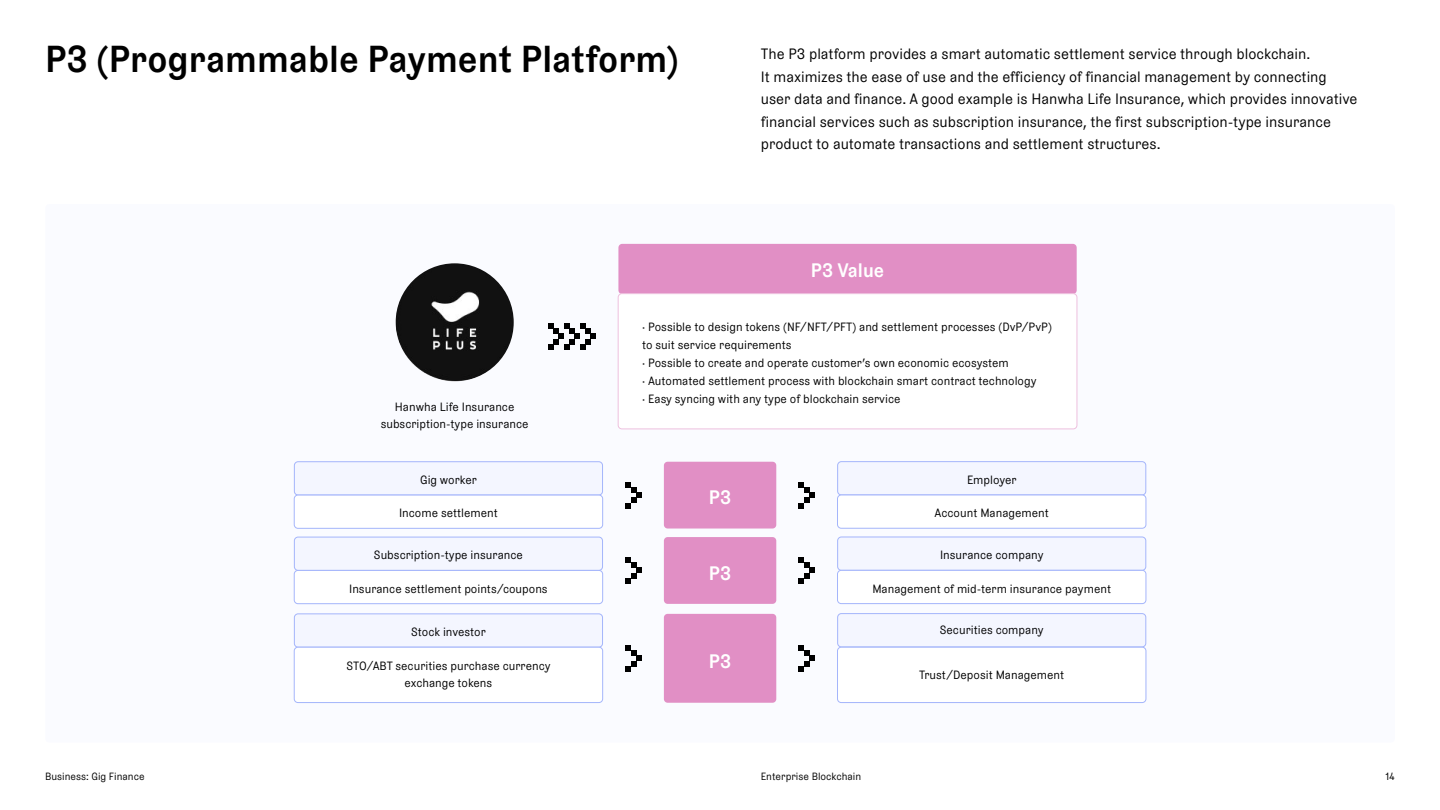
<style>
.page{position:relative;width:1440px;height:810px;background:#fff}
.page>*{position:absolute;margin:0;border:0;box-sizing:border-box;transform-origin:0 0}
.t1{font:500 37.5px "Grey LL";color:#000}
.t2{font:500 19.5px "Grey LL";color:#fff}
.t3{font:15px/22.5px "Grey LL";color:#000}
.t4{font:12px/18px "Grey LL";color:#000;text-align:center}
.t5{font:10.5px "Grey LL";color:#000}
</style>
<div class="page">
<div style="left:45px;top:204px;width:1350px;height:539px;background:#fafbff;border-radius:4px"></div>
<img style="left:396px;top:263px;width:118px;height:118px;border-radius:59px">
<svg style="left:548px;top:323px;width:48px;height:27px"></svg>
<div style="left:618px;top:244px;width:459px;height:50px;background:#e18fc5;border-radius:4px"></div>
<div style="left:618px;top:294px;width:459px;height:135px;background:#fff;border-radius:4px"></div>
<div style="left:618px;top:293px;width:459px;height:136px;border:1px solid #eec0de;border-radius:4px"></div>
<svg style="left:626px;top:482px;width:15px;height:26px"></svg>
<svg style="left:626px;top:557px;width:15px;height:27px"></svg>
<svg style="left:626px;top:645px;width:15px;height:26px"></svg>
<svg style="left:799px;top:482px;width:15px;height:26px"></svg>
<svg style="left:799px;top:557px;width:15px;height:27px"></svg>
<svg style="left:799px;top:645px;width:15px;height:26px"></svg>
<div style="left:664px;top:462px;width:112px;height:67px;background:#e18fc5;border-radius:4px"></div>
<div style="left:664px;top:614px;width:112px;height:89px;background:#e18fc5;border-radius:4px"></div>
<div style="left:664px;top:537px;width:112px;height:67px;background:#e18fc5;border-radius:4px"></div>
<div style="left:294px;top:462px;width:309px;height:33px;background:#f4f6ff;border-radius:4px"></div>
<div style="left:294px;top:462px;width:309px;height:33px;border:1px solid #a4b5fb;border-radius:4px"></div>
<div style="left:294px;top:495px;width:309px;height:33px;background:#fff;border-radius:4px"></div>
<div style="left:294px;top:495px;width:309px;height:34px;border:1px solid #a4b5fb;border-radius:4px"></div>
<div style="left:294px;top:537px;width:309px;height:33px;background:#f4f6ff;border-radius:4px"></div>
<div style="left:294px;top:537px;width:309px;height:34px;border:1px solid #a4b5fb;border-radius:4px"></div>
<div style="left:294px;top:570px;width:309px;height:34px;background:#fff;border-radius:4px"></div>
<div style="left:294px;top:570px;width:309px;height:34px;border:1px solid #a4b5fb;border-radius:4px"></div>
<div style="left:294px;top:614px;width:309px;height:33px;background:#f4f6ff;border-radius:4px"></div>
<div style="left:294px;top:614px;width:309px;height:33px;border:1px solid #a4b5fb;border-radius:4px"></div>
<div style="left:838px;top:614px;width:308px;height:33px;background:#f4f6ff;border-radius:4px"></div>
<div style="left:837px;top:613px;width:309px;height:34px;border:1px solid #a4b5fb;border-radius:4px"></div>
<div style="left:294px;top:647px;width:309px;height:56px;background:#fff;border-radius:4px"></div>
<div style="left:294px;top:647px;width:309px;height:56px;border:1px solid #a4b5fb;border-radius:4px"></div>
<div style="left:838px;top:647px;width:308px;height:56px;background:#fff;border-radius:4px"></div>
<div style="left:837px;top:647px;width:309px;height:56px;border:1px solid #a4b5fb;border-radius:4px"></div>
<div style="left:837px;top:495px;width:309px;height:34px;border:1px solid #fff;border-radius:4px"></div>
<div style="left:838px;top:462px;width:308px;height:33px;background:#f4f6ff;border-radius:4px"></div>
<div style="left:837px;top:461px;width:309px;height:34px;border:1px solid #a4b5fb;border-radius:4px"></div>
<div style="left:838px;top:495px;width:308px;height:33px;background:#fff;border-radius:4px"></div>
<div style="left:837px;top:495px;width:309px;height:33px;border:1px solid #a4b5fb;border-radius:4px"></div>
<div style="left:838px;top:537px;width:308px;height:33px;background:#f4f6ff;border-radius:4px"></div>
<div style="left:837px;top:537px;width:309px;height:34px;border:1px solid #a4b5fb;border-radius:4px"></div>
<div style="left:838px;top:570px;width:308px;height:34px;background:#fff;border-radius:4px"></div>
<div style="left:837px;top:570px;width:309px;height:34px;border:1px solid #a4b5fb;border-radius:4px"></div>
<h1 class="t1" style="left:45px;top:31px;width:635px">P3 (Programmable Payment Platform)</h1>
<p class="t3" style="left:761px;top:42px;width:598px">The P3 platform provides a smart automatic settlement service through blockchain.<br>It maximizes the ease of use and the efficiency of financial management by connecting user data and finance. A good example is Hanwha Life Insurance, which provides innovative financial services such as subscription insurance, the first subscription-type insurance product to automate transactions and settlement structures.</p>
<p class="t5" style="left:45px;top:769px;width:101px">Business: Gig Finance</p>
<p class="t4" style="left:381px;top:398px;width:150px;line-height:16.5px">Hanwha Life Insurance subscription-type insurance</p>
<p class="t4" style="left:420px;top:470px;width:58px">Gig worker</p>
<p class="t4" style="left:399px;top:503px;width:100px">Income settlement</p>
<p class="t4" style="left:374px;top:545px;width:150px">Subscription-type insurance</p>
<p class="t4" style="left:349px;top:579px;width:200px">Insurance settlement points/coupons</p>
<p class="t4" style="left:411px;top:622px;width:76px">Stock investor</p>
<p class="t4" style="left:347px;top:657px;width:206px;line-height:16.5px">STO/ABT securities purchase currency exchange tokens</p>
<h2 class="t2" style="left:811px;top:256px;width:75px">P3 Value</h2>
<p class="t4" style="left:642px;top:317px;width:411px;text-align:left">· Possible to design tokens (NF/NFT/PFT) and settlement processes (DvP/PvP) to suit service requirements<br>· Possible to create and operate customer’s own economic ecosystem<br>· Automated settlement process with blockchain smart contract technology<br>· Easy syncing with any type of blockchain service</p>
<h2 class="t2" style="left:709px;top:483px;width:24px">P3</h2>
<h2 class="t2" style="left:709px;top:558px;width:24px">P3</h2>
<h2 class="t2" style="left:709px;top:646px;width:24px">P3</h2>
<p class="t4" style="left:967px;top:470px;width:51px">Employer</p>
<p class="t4" style="left:935px;top:503px;width:116px">Account Management</p>
<p class="t4" style="left:940px;top:545px;width:105px">Insurance company</p>
<p class="t4" style="left:872px;top:579px;width:240px">Management of mid-term insurance payment</p>
<p class="t4" style="left:940px;top:620px;width:105px">Securities company</p>
<p class="t4" style="left:919px;top:665px;width:146px">Trust/Deposit Management</p>
<p class="t5" style="left:761px;top:769px;width:102px">Enterprise Blockchain</p>
<p class="t5" style="left:1385px;top:769px;width:11px">14</p>
</div>
